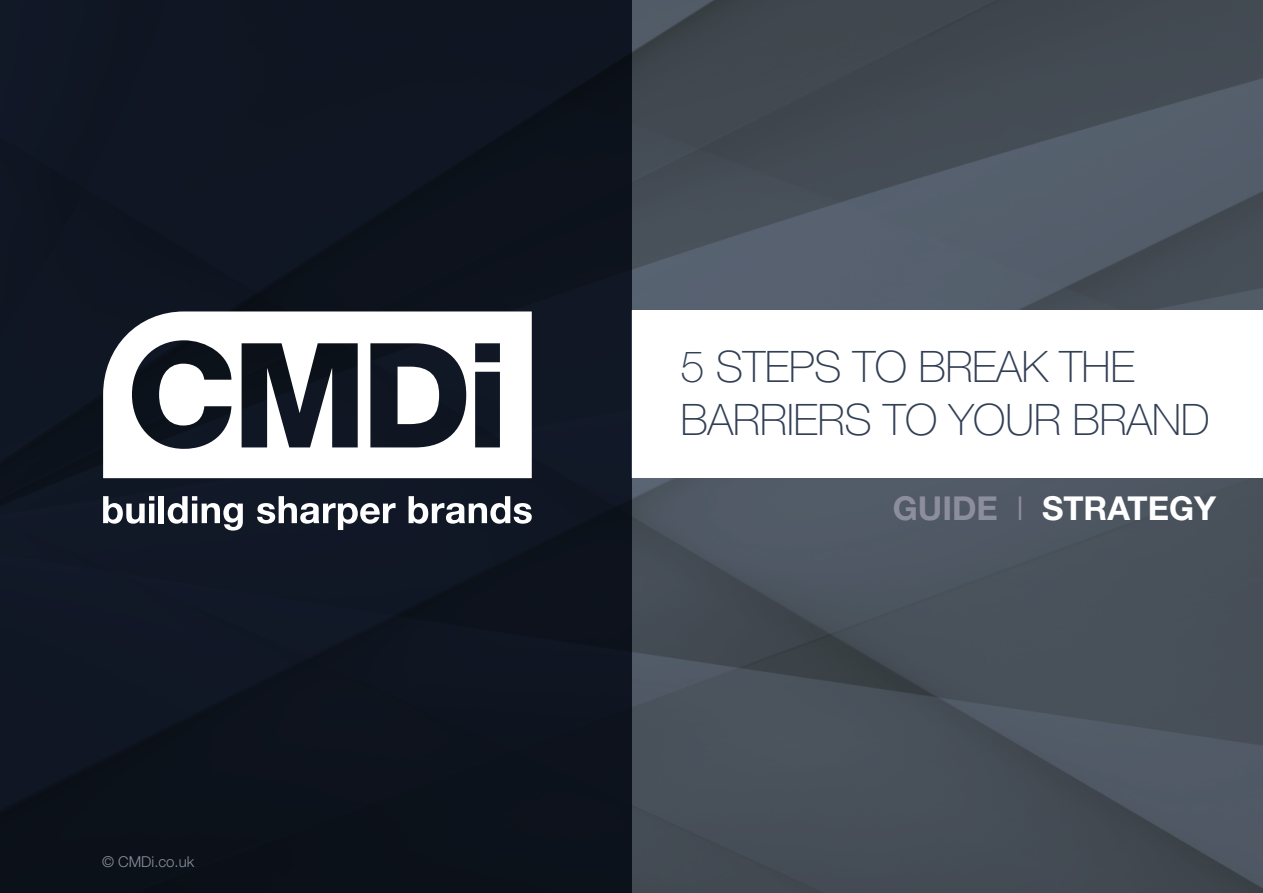
<style>
.page{position:relative;width:1263px;height:893px;background:#fff}
.page>*{position:absolute;margin:0;border:0;box-sizing:border-box;transform-origin:0 0}
.t1{font:100 43.5px/52.5px "Helvetica Neue LT Pro";letter-spacing:-.01em;color:#323f55}
.t2{font:700 33px "Helvetica Neue LT Pro";color:#fff}
.t3{font:300 15px "Helvetica Neue LT Pro";color:#8d8e9d}
.s1{color:#8d8e9d}
.s2{font-weight:300;color:#8d8e9d}
</style>
<div class="page">
<img style="left:631px;top:0;width:632px;height:893px">
<div style="left:631px;top:310px;width:632px;height:168px;background:#fff"></div>
<div style="left:0;top:0;width:631px;height:893px;background:#0f1522"></div>
<svg style="left:103px;top:311px;width:429px;height:167px;fill:#fff"></svg>
<svg style="left:103px;top:496px;width:51px;height:28px"></svg>
<div style="left:159px;top:496px;width:5px;height:27px;background:#fff"></div>
<svg style="left:168px;top:496px;width:75px;height:35px"></svg>
<svg style="left:257px;top:496px;width:139px;height:34px"></svg>
<svg style="left:409px;top:496px;width:123px;height:28px"></svg>
<p class="t3" style="left:102px;top:852px;width:94px">© CMDi.co.uk</p>
<p class="t1" style="left:680px;top:340px;width:531px">5 STEPS TO BREAK THE<br>BARRIERS TO YOUR BRAND</p>
<p class="t2" style="left:893px;top:488px;width:325px"><span class="s1">GUIDE</span> <span class="s2">I</span> STRATEGY</p>
</div>
